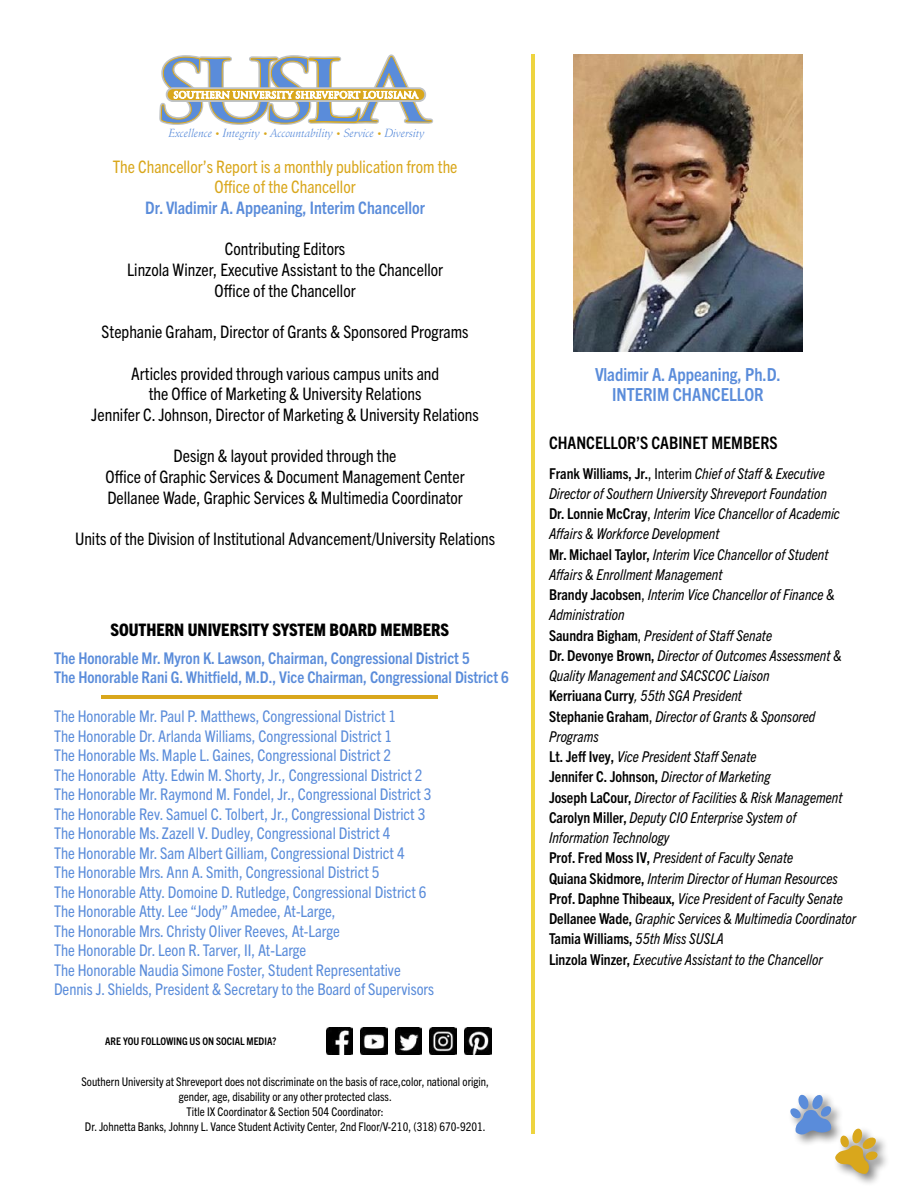
<style>
.page{position:relative;width:918px;height:1188px;background:#fff}
.page>*{position:absolute;margin:0;border:0;box-sizing:border-box;transform-origin:0 0}
.t1{font:700 condensed 18px/19.5px "Trade Gothic Next LT Pro";color:#5a8cda;text-align:center}
.t2{font:condensed 17.25px/20.7px "Trade Gothic Next LT Pro";color:#000;text-align:center}
.t3{font:condensed 17.25px/20.7px "Trade Gothic Next LT Pro";color:#d9a71c;text-align:center}
.t4{font:700 condensed 17.25px "Trade Gothic Next LT Pro";color:#5a8cda}
.t5{font:800 condensed 17.25px "Trade Gothic Next LT Pro";color:#000}
.t6{font:700 condensed 17.25px "Trade Gothic Next LT Pro";color:#000}
.t7{font:condensed 16.2px/19.5px "Trade Gothic Next LT Pro";color:#5a8cda}
.t8{font:700 condensed 16.2px/19.5px "Trade Gothic Next LT Pro";color:#5a8cda}
.t9{font:italic condensed 15px/20.2px "Trade Gothic Next LT Pro";color:#000}
.t10{font:condensed 12px/15px "Trade Gothic Next LT Pro";color:#000;text-align:center}
.t11{font:italic 11.55px "Schneidler BT";letter-spacing:-.02em;color:#5a8cda}
.t12{font:700 condensed 10.5px "Trade Gothic Next LT Pro";color:#000}
.s1{font-size:9.15px;color:#d9a71c}
.s2{font-weight:700;font-style:normal}
.s3{font-style:normal}
</style>
<div class="page">
<svg style="left:159px;top:54px;width:274px;height:71px"></svg>
<hr style="left:531px;top:54px;width:3px;height:1080px;background:#eed43f">
<img style="left:573px;top:54px;width:230px;height:297px">
<img style="left:326px;top:1028px;width:27px;height:27px">
<img style="left:361px;top:1028px;width:26px;height:27px">
<img style="left:395px;top:1028px;width:27px;height:27px">
<img style="left:430px;top:1028px;width:27px;height:27px">
<img style="left:464px;top:1028px;width:27px;height:27px">
<div style="left:787px;top:1092px;width:104px;height:95px;background:#000;opacity:.5"></div>
<svg style="left:790px;top:1094px;width:88px;height:80px"></svg>
<hr style="left:101px;top:695px;width:337px;height:4px;background:#d9a71c">
<p class="t11" style="left:169px;top:126px;width:258px">Excellence <span class="s1">•</span> Integrity <span class="s1">•</span> Accountability <span class="s1">•</span> Service <span class="s1">•</span> Diversity</p>
<p class="t3" style="left:113px;top:155px;width:346px">The Chancellor’s Report is a monthly publication from the<br>Office of the Chancellor</p>
<p class="t4" style="left:145px;top:196px;width:281px">Dr. Vladimir A. Appeaning, Interim Chancellor</p>
<p class="t2" style="left:127px;top:238px;width:317px">Contributing Editors<br>Linzola Winzer, Executive Assistant to the Chancellor<br>Office of the Chancellor</p>
<p class="t2" style="left:102px;top:321px;width:369px">Stephanie Graham, Director of Grants &amp; Sponsored Programs</p>
<p class="t2" style="left:91px;top:362px;width:389px">Articles provided through various campus units and<br>the Office of Marketing &amp; University Relations<br>Jennifer C. Johnson, Director of Marketing &amp; University Relations</p>
<p class="t2" style="left:106px;top:445px;width:360px">Design &amp; layout provided through the<br>Office of Graphic Services &amp; Document Management Center<br>Dellanee Wade, Graphic Services &amp; Multimedia Coordinator</p>
<p class="t2" style="left:75px;top:528px;width:421px">Units of the Division of Institutional Advancement/University Relations</p>
<p class="t5" style="left:110px;top:618px;width:340px">SOUTHERN UNIVERSITY SYSTEM BOARD MEMBERS</p>
<p class="t8" style="left:54px;top:647px;width:456px">The Honorable Mr. Myron K. Lawson, Chairman, Congressional District 5<br>The Honorable Rani G. Whitfield, M.D., Vice Chairman, Congressional District 6</p>
<p class="t7" style="left:54px;top:706px;width:382px">The Honorable Mr. Paul P. Matthews, Congressional District 1<br>The Honorable Dr. Arlanda Williams, Congressional District 1<br>The Honorable Ms. Maple L. Gaines, Congressional District 2<br>The Honorable Atty. Edwin M. Shorty, Jr., Congressional District 2<br>The Honorable Mr. Raymond M. Fondel, Jr., Congressional District 3<br>The Honorable Rev. Samuel C. Tolbert, Jr., Congressional District 3<br>The Honorable Ms. Zazell V. Dudley, Congressional District 4<br>The Honorable Mr. Sam Albert Gilliam, Congressional District 4<br>The Honorable Mrs. Ann A. Smith, Congressional District 5<br>The Honorable Atty. Domoine D. Rutledge, Congressional District 6<br>The Honorable Atty. Lee “Jody” Amedee, At-Large,<br>The Honorable Mrs. Christy Oliver Reeves, At-Large<br>The Honorable Dr. Leon R. Tarver, II, At-Large<br>The Honorable Naudia Simone Foster, Student Representative Dennis J. Shields, President &amp; Secretary to the Board of Supervisors</p>
<p class="t12" style="left:105px;top:1034px;width:173px">ARE YOU FOLLOWING US ON SOCIAL MEDIA?</p>
<p class="t10" style="left:81px;top:1073px;width:409px">Southern University at Shreveport does not discriminate on the basis of race,color, national origin, gender, age, disability or any other protected class.<br>Title IX Coordinator &amp; Section 504 Coordinator:<br>Dr. Johnetta Banks, Johnny L. Vance Student Activity Center, 2nd Floor/V-210, (318) 670-9201.</p>
<p class="t1" style="left:595px;top:364px;width:187px">Vladimir A. Appeaning, Ph.D.<br>INTERIM CHANCELLOR</p>
<p class="t6" style="left:549px;top:431px;width:230px">CHANCELLOR’S CABINET MEMBERS</p>
<p class="t9" style="left:549px;top:462px;width:309px"><span class="s2">Frank Williams, Jr.</span><span class="s3">, Interim</span> Chief of Staff &amp; Executive Director of Southern University Shreveport Foundation<br><span class="s2">Dr. Lonnie McCray</span><span class="s3">,</span> Interim Vice Chancellor of Academic Affairs &amp; Workforce Development<br><span class="s2">Mr. Michael Taylor,</span> Interim Vice Chancellor of Student Affairs &amp; Enrollment Management<br><span class="s2">Brandy Jacobsen</span><span class="s3">,</span> Interim Vice Chancellor of Finance &amp; Administration<br><span class="s2">Saundra Bigham</span><span class="s3">,</span> President of Staff Senate<br><span class="s2">Dr. Devonye Brown,</span> Director of Outcomes Assessment &amp; Quality Management and SACSCOC Liaison<br><span class="s2">Kerriuana Curry</span>, 55th SGA President<br><span class="s2">Stephanie Graham</span><span class="s3">,</span> Director of Grants &amp; Sponsored Programs<br><span class="s2">Lt. Jeff Ivey,</span> Vice President Staff Senate<br><span class="s2">Jennifer C. Johnson,</span> Director of Marketing<br><span class="s2">Joseph LaCour,</span> Director of Facilities &amp; Risk Management <span class="s2">Carolyn Miller,</span> Deputy CIO Enterprise System of Information Technology<br><span class="s2">Prof. Fred Moss IV,</span> President of Faculty Senate<br><span class="s2">Quiana Skidmore,</span> Interim Director of Human Resources <span class="s2">Prof. Daphne Thibeaux,</span> Vice President of Faculty Senate <span class="s2">Dellanee Wade,</span> Graphic Services &amp; Multimedia Coordinator <span class="s2">Tamia Williams,</span> 55th Miss SUSLA<br><span class="s2">Linzola Winzer,</span> Executive Assistant to the Chancellor</p>
</div>
